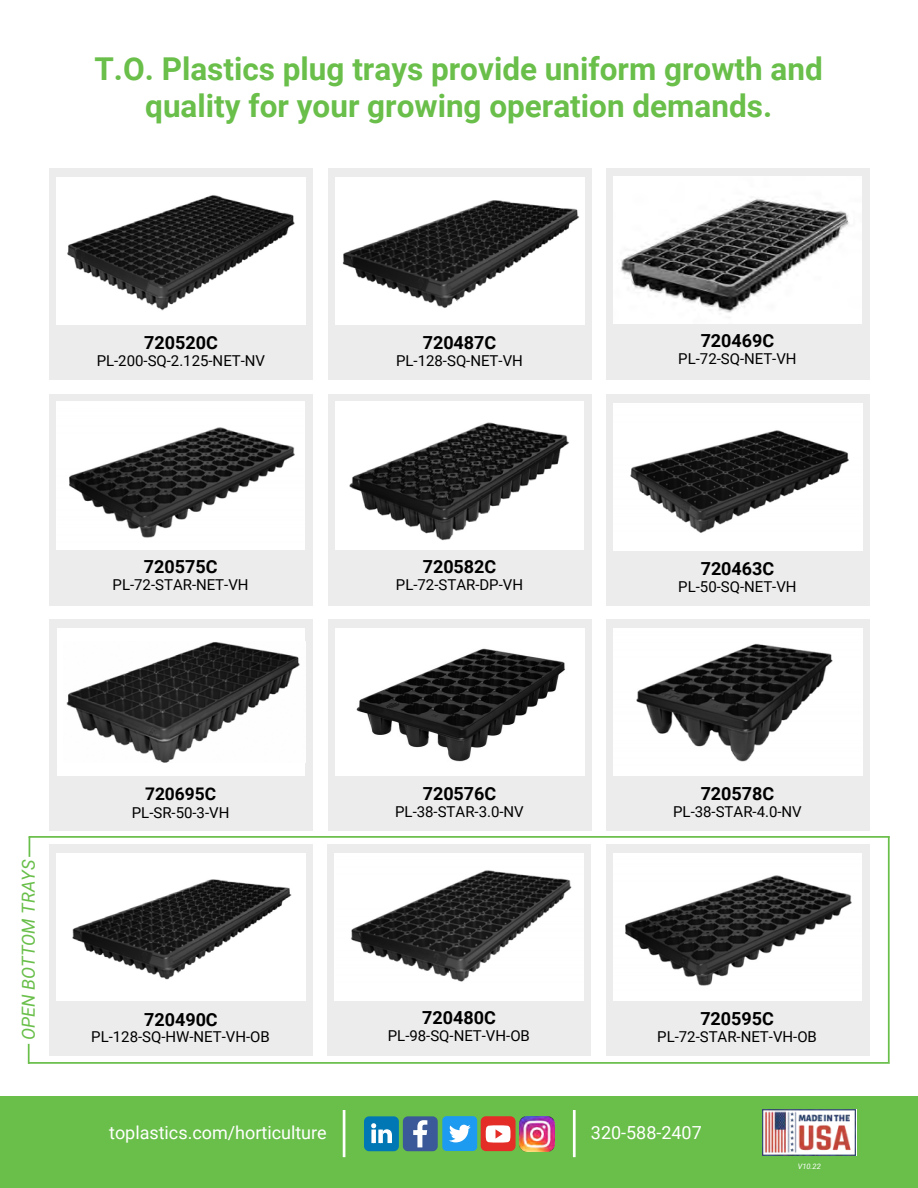
<style>
.page{position:relative;width:918px;height:1188px;background:#fff}
.page>*{position:absolute;margin:0;border:0;box-sizing:border-box;transform-origin:0 0}
.t1{font:700 31.5px/37.2px "Roboto";color:#69bf4a;text-align:center}
.t2{font:700 18px "Roboto";color:#000}
.t3{font:18px "Roboto";color:#fff}
.t4{font:italic 18px "Roboto";color:#69bf4a}
.t5{font:700 17.4px "Roboto";color:#000}
.t6{font:15px "Roboto";color:#000}
.t7{font:italic 7.5px "Roboto";color:#fff}
</style>
<div class="page">
<div style="left:0;top:1096px;width:918px;height:92px;background:#69bf4a"></div>
<div style="left:606px;top:168px;width:264px;height:212px;background:#ececec"></div>
<div style="left:328px;top:394px;width:264px;height:211px;background:#ececec"></div>
<div style="left:49px;top:394px;width:264px;height:211px;background:#ececec"></div>
<div style="left:328px;top:619px;width:264px;height:212px;background:#ececec"></div>
<div style="left:49px;top:168px;width:264px;height:212px;background:#ececec"></div>
<div style="left:328px;top:168px;width:264px;height:212px;background:#ececec"></div>
<div style="left:606px;top:619px;width:264px;height:212px;background:#ececec"></div>
<img style="left:613px;top:176px;width:248px;height:148px">
<img style="left:336px;top:402px;width:248px;height:147px">
<img style="left:57px;top:402px;width:248px;height:147px">
<img style="left:336px;top:629px;width:248px;height:147px">
<img style="left:57px;top:177px;width:249px;height:148px">
<img style="left:336px;top:177px;width:248px;height:148px">
<img style="left:613px;top:629px;width:249px;height:147px">
<div style="left:481px;top:1116px;width:35px;height:35px;background:#e52d27;border-radius:5px"></div>
<svg style="left:486px;top:1125px;width:24px;height:18px"></svg>
<svg style="left:364px;top:1116px;width:74px;height:35px;background:#4786ac"></svg>
<img style="left:520px;top:1116px;width:35px;height:35px">
<div style="left:606px;top:394px;width:264px;height:211px;background:#ececec"></div>
<div style="left:49px;top:619px;width:264px;height:212px;background:#ececec"></div>
<img style="left:613px;top:403px;width:249px;height:147px">
<div style="left:58px;top:629px;width:247px;height:147px;background:#fff"></div>
<img style="left:66px;top:642px;width:234px;height:121px">
<svg style="left:28px;top:836px;width:862px;height:228px"></svg>
<svg style="left:343px;top:1110px;width:2px;height:47px"></svg>
<svg style="left:573px;top:1110px;width:3px;height:47px"></svg>
<div style="left:442px;top:1116px;width:35px;height:35px;background:#1d9bf0;border-radius:4px"></div>
<svg style="left:449px;top:1125px;width:22px;height:17px"></svg>
<img style="left:762px;top:1110px;width:94px;height:46px">
<h1 class="t1" style="left:94px;top:51px;width:730px">T.O. Plastics plug trays provide uniform growth and quality for your growing operation demands.</h1>
<p class="t2" style="left:144px;top:332px;width:75px">720520C</p>
<p class="t6" style="left:97px;top:352px;width:170px">PL-200-SQ-2.125-NET-NV</p>
<p class="t2" style="left:144px;top:556px;width:75px">720575C</p>
<p class="t6" style="left:113px;top:576px;width:137px">PL-72-STAR-NET-VH</p>
<p class="t2" style="left:423px;top:332px;width:75px">720487C</p>
<p class="t6" style="left:396px;top:352px;width:128px">PL-128-SQ-NET-VH</p>
<p class="t2" style="left:423px;top:556px;width:75px">720582C</p>
<p class="t6" style="left:396px;top:576px;width:129px">PL-72-STAR-DP-VH</p>
<p class="t2" style="left:701px;top:331px;width:75px">720469C</p>
<p class="t6" style="left:678px;top:350px;width:120px">PL-72-SQ-NET-VH</p>
<p class="t2" style="left:701px;top:558px;width:75px">720463C</p>
<p class="t6" style="left:678px;top:578px;width:120px">PL-50-SQ-NET-VH</p>
<p class="t4" style="left:18px;top:1040px;width:181px;rotate:-90deg">OPEN BOTTOM TRAYS</p>
<p class="t5" style="left:145px;top:784px;width:73px">720695C</p>
<p class="t6" style="left:132px;top:804px;width:99px">PL-SR-50-3-VH</p>
<p class="t2" style="left:144px;top:1009px;width:75px">720490C</p>
<p class="t6" style="left:91px;top:1029px;width:180px">PL-128-SQ-HW-NET-VH-OB</p>
<p class="t2" style="left:423px;top:783px;width:75px">720576C</p>
<p class="t6" style="left:395px;top:803px;width:130px">PL-38-STAR-3.0-NV</p>
<p class="t2" style="left:422px;top:1008px;width:75px">720480C</p>
<p class="t6" style="left:388px;top:1027px;width:144px">PL-98-SQ-NET-VH-OB</p>
<p class="t2" style="left:701px;top:783px;width:75px">720578C</p>
<p class="t6" style="left:673px;top:803px;width:130px">PL-38-STAR-4.0-NV</p>
<p class="t2" style="left:700px;top:1008px;width:75px">720595C</p>
<p class="t6" style="left:657px;top:1029px;width:161px">PL-72-STAR-NET-VH-OB</p>
<p class="t3" style="left:109px;top:1122px;width:219px">toplastics.com/horticulture</p>
<p class="t3" style="left:591px;top:1123px;width:112px">320-588-2407</p>
<p class="t7" style="left:798px;top:1162px;width:25px">V10.22</p>
</div>
